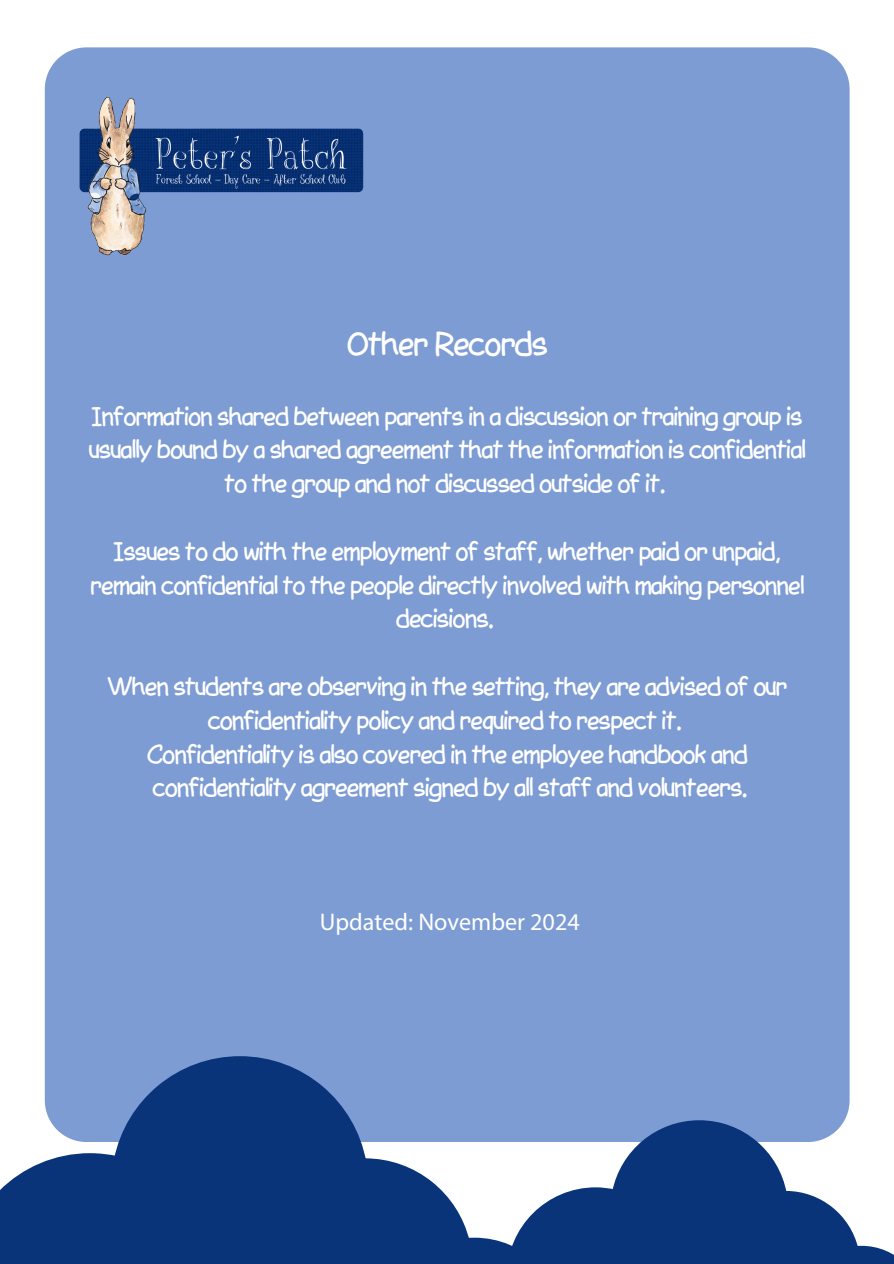
<style>
.page{position:relative;width:894px;height:1264px;background:#fff}
.page>*{position:absolute;margin:0;border:0;box-sizing:border-box;transform-origin:0 0}
.t1{font:31.5px "QD Better Comic Sans Alternates";color:#fff}
.t2{font:24.15px/33.8px "QD Better Comic Sans Alternates";color:#fff;text-align:center}
.t3{font:24.15px "Myriad Pro";color:#fff}
</style>
<div class="page">
<div style="left:45px;top:47px;width:804px;height:1094px;background:#7d9cd3;border-radius:42px"></div>
<img style="left:79px;top:96px;width:285px;height:160px">
<svg style="left:0;top:1056px;width:506px;height:207px;fill:#09347a"></svg>
<svg style="left:506px;top:1120px;width:387px;height:143px;fill:#09347a"></svg>
<p class="t1" style="left:347px;top:327px;width:201px">Other Records</p>
<p class="t2" style="left:89px;top:400px;width:717px">Information shared between parents in a discussion or training group is usually bound by a shared agreement that the information is confidential to the group and not discussed outside of it.</p>
<p class="t2" style="left:91px;top:535px;width:714px">Issues to do with the employment of staff, whether paid or unpaid, remain confidential to the people directly involved with making personnel decisions.</p>
<p class="t2" style="left:107px;top:670px;width:680px">When students are observing in the setting, they are advised of our confidentiality policy and required to respect it.<br>Confidentiality is also covered in the employee handbook and confidentiality agreement signed by all staff and volunteers.</p>
<p class="t3" style="left:320px;top:907px;width:261px">Updated: November 2024</p>
</div>
